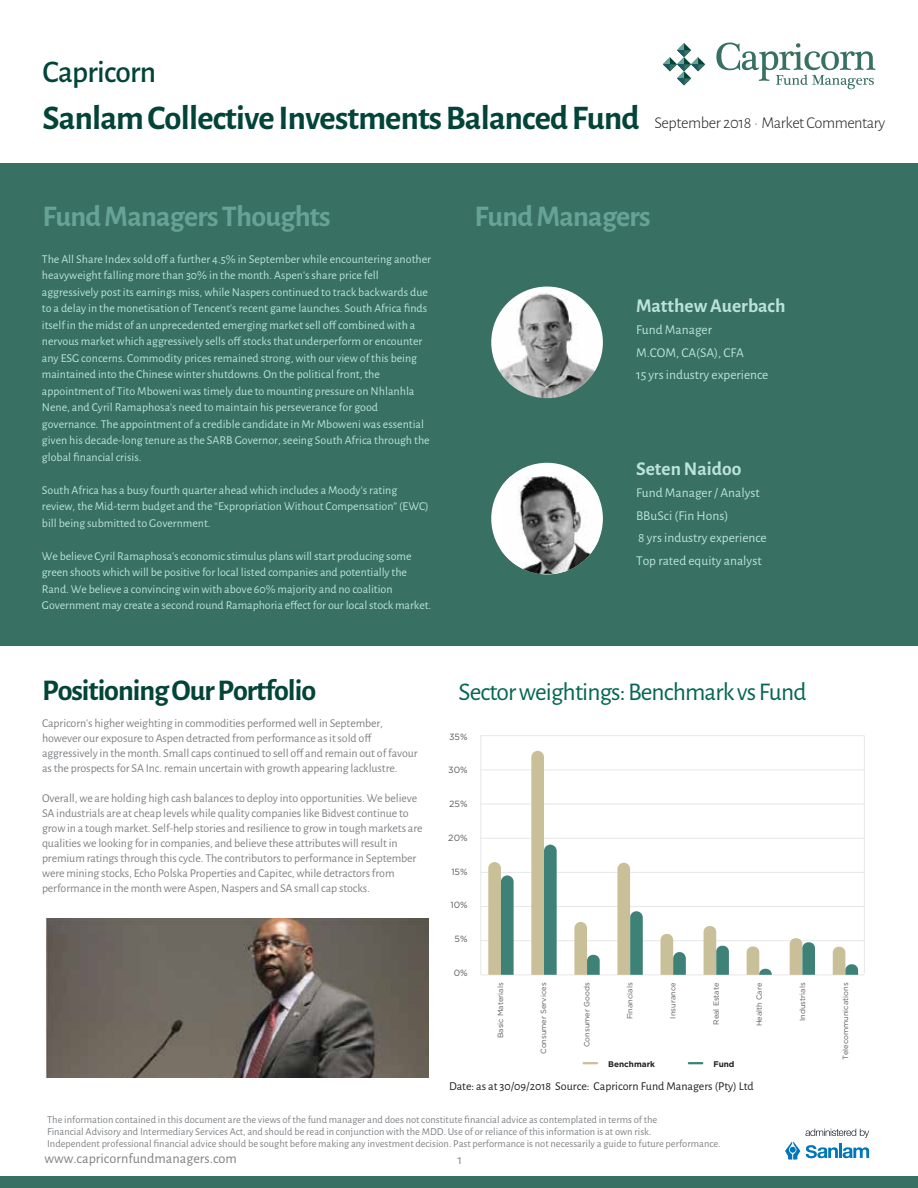
<style>
.page{position:relative;width:918px;height:1188px;background:#fff}
.page>*{position:absolute;margin:0;border:0;box-sizing:border-box;transform-origin:0 0}
.t1{font:700 34.5px "Alegreya Sans";letter-spacing:-.025em;color:#034439}
.t2{font:500 31.5px "Alegreya Sans";letter-spacing:-.025em;color:#034439}
.t3{font:700 30px "Alegreya Sans";letter-spacing:-.025em;color:#67a297}
.t4{font:700 30px "Alegreya Sans";letter-spacing:-.035em;color:#034439}
.t5{font:25.5px "Alegreya Sans";letter-spacing:-.035em;color:#066755}
.t6{font:700 19.5px "Alegreya Sans";color:#bbe2dc}
.t7{font:300 16.5px "Alegreya Sans";letter-spacing:-.025em;color:#231f20}
.t8{font:14.25px "Alegreya Sans";color:#808285}
.t9{font:13.5px/22.5px "Alegreya Sans";color:#bbe2dc}
.t10{font:12px/16.5px "Alegreya Sans";color:#bbe2dc}
.t11{font:12px/15px "Alegreya Sans";letter-spacing:-.01em;color:#808285}
.t12{font:12px "Alegreya Sans";color:#231f20}
.t13{font:10.5px/12px "Alegreya Sans";color:#808285}
.t14{font:9px "Gotham";color:#595a5c}
.t15{font:700 8.25px "Gotham";color:#231f20}
.t16{font:7.5px "Gotham";color:#595a5c}
.s1{color:#387063}
</style>
<div class="page">
<hr style="left:839px;top:1144px;width:3px;height:14px;background:#0076bc">
<svg style="left:806px;top:1145px;width:63px;height:13px"></svg>
<svg style="left:785px;top:1142px;width:15px;height:18px"></svg>
<svg style="left:806px;top:1129px;width:63px;height:9px"></svg>
<div style="left:0;top:163px;width:918px;height:483px;background:#387063"></div>
<div style="left:0;top:1177px;width:918px;height:11px;background:#387063"></div>
<img style="left:491px;top:287px;width:112px;height:111px;border-radius:56px">
<div style="left:491px;top:463px;width:112px;height:111px;background:#fff;border-radius:50%"></div>
<img style="left:501px;top:476px;width:98px;height:98px">
<svg style="left:716px;top:43px;width:159px;height:46px"></svg>
<svg style="left:663px;top:43px;width:42px;height:42px"></svg>
<hr style="left:481px;top:735px;width:383px;height:1px;background:#e6e7e7">
<hr style="left:481px;top:804px;width:383px;height:1px;background:#e6e7e7">
<hr style="left:481px;top:770px;width:383px;height:1px;background:#e6e7e7">
<hr style="left:481px;top:838px;width:383px;height:1px;background:#e6e7e7">
<hr style="left:481px;top:872px;width:383px;height:1px;background:#e6e7e7">
<hr style="left:481px;top:975px;width:383px;height:1px;background:#e6e7e7">
<hr style="left:481px;top:736px;width:1px;height:239px;background:#e6e7e7">
<hr style="left:864px;top:736px;width:1px;height:237px;background:#e6e7e7">
<hr style="left:481px;top:906px;width:383px;height:1px;background:#e6e7e7">
<hr style="left:481px;top:940px;width:383px;height:1px;background:#e6e7e7">
<svg style="left:688px;top:1062px;width:15px;height:2px"></svg>
<svg style="left:583px;top:1062px;width:15px;height:2px"></svg>
<svg style="left:704px;top:926px;width:25px;height:49px"></svg>
<svg style="left:747px;top:947px;width:25px;height:28px"></svg>
<svg style="left:833px;top:947px;width:25px;height:28px"></svg>
<svg style="left:661px;top:934px;width:25px;height:41px"></svg>
<svg style="left:617px;top:863px;width:26px;height:112px"></svg>
<svg style="left:574px;top:922px;width:26px;height:53px"></svg>
<svg style="left:531px;top:751px;width:26px;height:224px"></svg>
<svg style="left:488px;top:862px;width:26px;height:113px;background:#93ab94"></svg>
<svg style="left:790px;top:938px;width:25px;height:37px"></svg>
<img style="left:45px;top:919px;width:384px;height:159px">
<h2 class="t2" style="left:43px;top:50px;width:115px">Capricorn</h2>
<h1 class="t1" style="left:43px;top:93px;width:598px">Sanlam CollectiveInvestments Balanced Fund</h1>
<h3 class="t7" style="left:654px;top:112px;width:233px">September 2018 <span class="s1">•</span> Market Commentary</h3>
<h3 class="t3" style="left:43px;top:194px;width:290px">FundManagers Thoughts</h3>
<h3 class="t3" style="left:475px;top:194px;width:178px">FundManagers</h3>
<p class="t10" style="left:42px;top:250px;width:391px">The All Share Index sold off a further 4.5% in September while encountering another heavyweight falling more than 30% in the month. Aspen's share price fell aggressively post its earnings miss, while Naspers continued to track backwards due to a delay in the monetisation of Tencent's recent game launches. South Africa finds itself in the midst of an unprecedented emerging market sell off combined with a nervous market which aggressively sells off stocks that underperform or encounter any ESG concerns. Commodity prices remained strong, with our view of this being maintained into the Chinese winter shutdowns. On the political front, the appointment of Tito Mboweni was timely due to mounting pressure on Nhlanhla Nene, and Cyril Ramaphosa's need to maintain his perseverance for good governance. The appointment of a credible candidate in Mr Mboweni was essential given his decade-long tenure as the SARB Governor, seeing South Africa through the global financial crisis.</p>
<p class="t10" style="left:42px;top:481px;width:388px">South Africa has a busy fourth quarter ahead which includes a Moody's rating review, the Mid-term budget and the “Expropriation Without Compensation” (EWC) bill being submitted to Government.</p>
<p class="t10" style="left:42px;top:547px;width:391px">We believe Cyril Ramaphosa's economic stimulus plans will start producing some green shoots which will be positive for local listed companies and potentially the Rand. We believe a convincing win with above 60% majority and no coalition Government may create a second round Ramaphoria effect for our local stock market.</p>
<h3 class="t6" style="left:636px;top:291px;width:151px">Matthew Auerbach</h3>
<p class="t9" style="left:636px;top:318px;width:134px">Fund Manager<br>M.COM, CA(SA), CFA<br>15 yrs industry experience</p>
<h3 class="t6" style="left:636px;top:454px;width:107px">Seten Naidoo</h3>
<p class="t9" style="left:636px;top:481px;width:132px">Fund Manager / Analyst<br>BBuSci (Fin Hons)<br>8 yrs industry experience<br>Top rated equity analyst</p>
<h3 class="t4" style="left:42px;top:669px;width:276px">Positioning Our Portfolio</h3>
<p class="t11" style="left:42px;top:715px;width:377px">Capricorn's higher weighting in commodities performed well in September, however our exposure to Aspen detracted from performance as it sold off aggressively in the month. Small caps continued to sell off and remain out of favour as the prospects for SA Inc. remain uncertain with growth appearing lacklustre.</p>
<p class="t11" style="left:42px;top:790px;width:382px">Overall, we are holding high cash balances to deploy into opportunities. We believe SA industrials are at cheap levels while quality companies like Bidvest continue to grow in a tough market. Self-help stories and resilience to grow in tough markets are qualities we looking for in companies, and believe these attributes will result in premium ratings through this cycle. The contributors to performance in September were mining stocks, Echo Polska Properties and Capitec, while detractors from performance in the month were Aspen, Naspers and SA small cap stocks.</p>
<h3 class="t5" style="left:459px;top:675px;width:349px">Sectorweightings:Benchmark vsFund</h3>
<p class="t14" style="left:449px;top:731px;width:20px">35%</p>
<p class="t14" style="left:448px;top:764px;width:21px">30%</p>
<p class="t14" style="left:449px;top:798px;width:20px">25%</p>
<p class="t14" style="left:448px;top:832px;width:21px">20%</p>
<p class="t14" style="left:451px;top:866px;width:18px">15%</p>
<p class="t14" style="left:450px;top:899px;width:19px">10%</p>
<p class="t14" style="left:455px;top:933px;width:15px">5%</p>
<p class="t14" style="left:454px;top:967px;width:15px">0%</p>
<p class="t16" style="left:496px;top:1038px;width:57px;rotate:-90deg">Basic Materials</p>
<p class="t16" style="left:539px;top:1054px;width:73px;rotate:-90deg">Consumer Services</p>
<p class="t16" style="left:582px;top:1047px;width:66px;rotate:-90deg">Consumer Goods</p>
<p class="t16" style="left:625px;top:1019px;width:38px;rotate:-90deg">Financials</p>
<p class="t16" style="left:668px;top:1019px;width:37px;rotate:-90deg">Insurance</p>
<p class="t16" style="left:711px;top:1025px;width:44px;rotate:-90deg">Real Estate</p>
<p class="t16" style="left:754px;top:1026px;width:45px;rotate:-90deg">Health Care</p>
<p class="t15" style="left:608px;top:1059px;width:48px">Benchmark</p>
<p class="t15" style="left:713px;top:1059px;width:23px">Fund</p>
<p class="t12" style="left:449px;top:1078px;width:306px">Date: as at 30/09/2018 Source: Capricorn Fund Managers (Pty) Ltd</p>
<p class="t16" style="left:798px;top:1021px;width:40px;rotate:-90deg">Industrials</p>
<p class="t13" style="left:47px;top:1114px;width:675px">The information contained in this document are the views of the fund manager and does not constitute financial advice as contemplated in terms of the<br>Financial Advisory and Intermediary Services Act, and should be read in conjunction with the MDD. Use of or reliance of this information is at own risk.<br>Independent professional financial advice should be sought before making any investment decision. Past performance is not necessarily a guide to future performance.</p>
<p class="t8" style="left:45px;top:1149px;width:194px">www.capricornfundmanagers.com</p>
<p class="t16" style="left:841px;top:1060px;width:79px;rotate:-90deg">Telecommunications</p>
</div>
